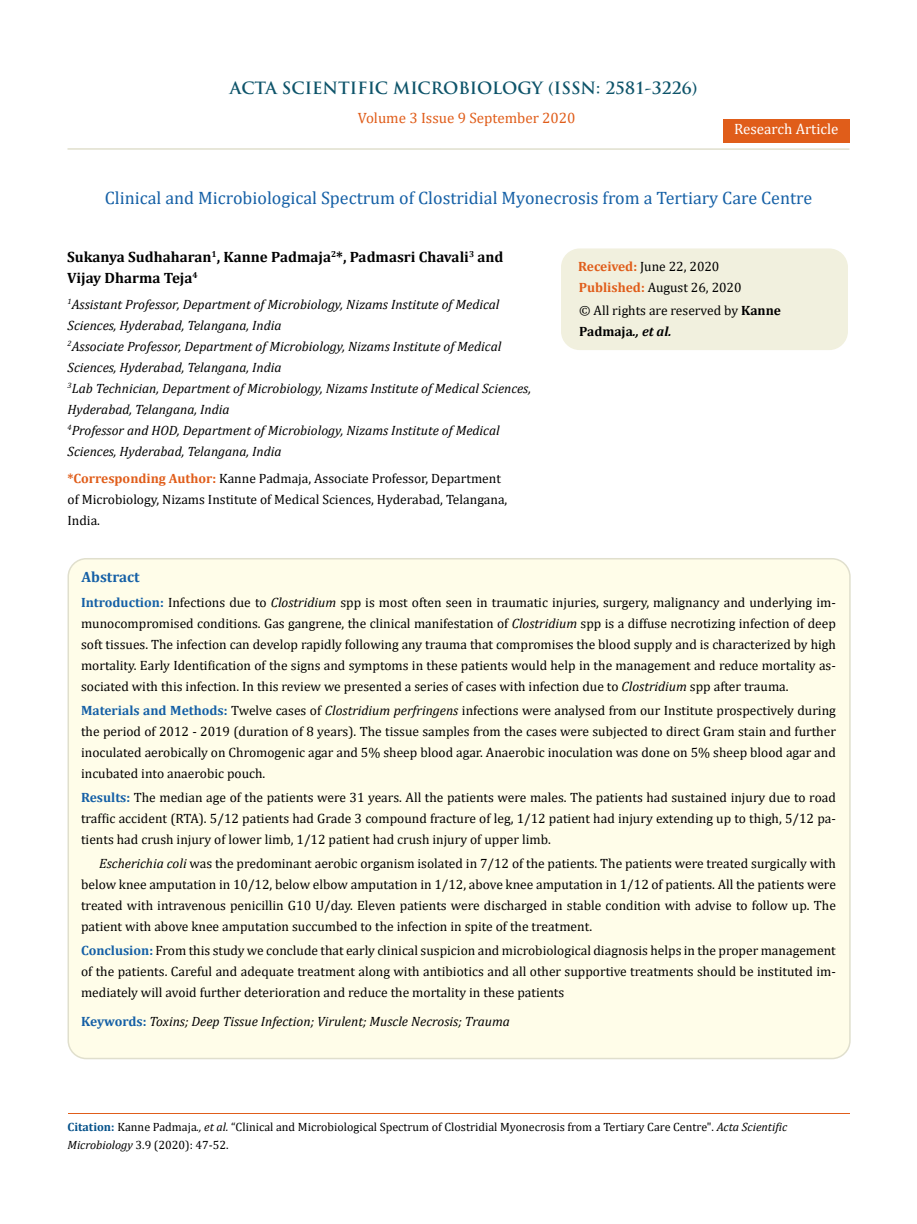
<style>
.page{position:relative;width:917px;height:1224px;background:#fff}
.page>*{position:absolute;margin:0;border:0;box-sizing:border-box;transform-origin:0 0}
.t1{font:18px "Cambria";color:#1560a6}
.t2{font:700 16.5px "Trajan Pro";color:#0e546a}
.t3{font:700 15px/21px "Cambria";color:#000}
.t4{font:15px "Cambria";color:#e05d1a}
.t5{font:15px "Cambria";color:#fff}
.t6{font:700 15px "Cambria";color:#1560a6}
.t7{font:13.5px/21px "Cambria";color:#000;text-align:justify}
.t8{font:italic 13.5px/21px "Cambria";color:#000}
.t9{font:12px/18px "Cambria";color:#000}
.s1{font-weight:700;color:#e05d1a}
.s2{font-weight:700}
.s3{font-weight:700;font-style:italic}
.s4{font-weight:700;color:#1560a6}
.s5{font-style:italic}
.s6{font-weight:700;font-style:normal;color:#1560a6}
.s7{font-weight:700;color:#035089}
</style>
<div class="page">
<div style="left:723px;top:119px;width:126px;height:23px;background:#e05d1a"></div>
<div style="left:561px;top:249px;width:286px;height:100px;background:#f1f0de;border-radius:18px"></div>
<div style="left:561px;top:248px;width:286px;height:102px;border:2px solid #f1f0de;border-radius:18px"></div>
<div style="left:68px;top:559px;width:781px;height:500px;background:#fffde9;border-radius:18px"></div>
<hr style="left:67px;top:148px;width:782px;height:2px;background:#e0dfcd">
<hr style="left:68px;top:1113px;width:781px;height:1px;background:#e05d1a">
<p class="t2" style="left:230px;top:77px;width:469px">ACTA SCIENTIFIC MICROBIOLOGY (ISSN: 2581-3226)</p>
<p class="t4" style="left:358px;top:109px;width:219px">Volume 3 Issue 9 September 2020</p>
<p class="t5" style="left:734px;top:120px;width:106px">Research Article</p>
<h1 class="t1" style="left:105px;top:187px;width:708px">Clinical and Microbiological Spectrum of Clostridial Myonecrosis from a Tertiary Care Centre</h1>
<p class="t3" style="left:67px;top:246px;width:438px">Sukanya Sudhaharan<sup>1</sup>, Kanne Padmaja<sup>2</sup>*, Padmasri Chavali<sup>3</sup> and<br>Vijay Dharma Teja<sup>4</sup></p>
<p class="t8" style="left:67px;top:293px;width:465px"><sup>1</sup>Assistant Professor, Department of Microbiology, Nizams Institute of Medical Sciences, Hyderabad, Telangana, India<br><sup>2</sup>Associate Professor, Department of Microbiology, Nizams Institute of Medical Sciences, Hyderabad, Telangana, India<br><sup>3</sup>Lab Technician, Department of Microbiology, Nizams Institute of Medical Sciences, Hyderabad, Telangana, India<br><sup>4</sup>Professor and HOD, Department of Microbiology, Nizams Institute of Medical Sciences, Hyderabad, Telangana, India</p>
<p class="t7" style="left:67px;top:468px;width:441px;text-align:left"><span class="s1">*Corresponding Author:</span> Kanne Padmaja, Associate Professor, Department of Microbiology, Nizams Institute of Medical Sciences, Hyderabad, Telangana,<br>India.</p>
<p class="t6" style="left:81px;top:566px;width:60px">Abstract</p>
<p class="t7" style="left:578px;top:255px;width:165px;line-height:21.5px"><span class="s1">Received:</span> June 22, 2020<br><span class="s1">Published:</span> August 26, 2020</p>
<p class="t7" style="left:579px;top:300px;width:203px">© All rights are reserved by <span class="s2">Kanne<br>Padmaja</span><span class="s3">., et al.</span></p>
<p class="t7" style="left:81px;top:592px;width:756px"><span class="s4">Introduction:</span> Infections due to <span class="s5">Clostridium</span> spp is most often seen in traumatic injuries, surgery, malignancy and underlying im&shy;munocompromised conditions. Gas gangrene, the clinical manifestation of <span class="s5">Clostridium</span> spp is a diffuse necrotizing infection of deep soft tissues. The infection can develop rapidly following any trauma that compromises the blood supply and is characterized by high mortality. Early Identification of the signs and symptoms in these patients would help in the management and reduce mortality as&shy;sociated with this infection. In this review we presented a series of cases with infection due to <span class="s5">Clostridium</span> spp after trauma.</p>
<p class="t7" style="left:81px;top:700px;width:756px"><span class="s4">Materials and Methods:</span> Twelve cases of <span class="s5">Clostridium perfringens</span> infections were analysed from our Institute prospectively during the period of 2012 - 2019 (duration of 8 years). The tissue samples from the cases were subjected to direct Gram stain and further inoculated aerobically on Chromogenic agar and 5% sheep blood agar. Anaerobic inoculation was done on 5% sheep blood agar and incubated into anaerobic pouch.</p>
<p class="t7" style="left:81px;top:787px;width:756px"><span class="s4">Results:</span> The median age of the patients were 31 years. All the patients were males. The patients had sustained injury due to road traffic accident (RTA). 5/12 patients had Grade 3 compound fracture of leg, 1/12 patient had injury extending up to thigh, 5/12 pa&shy;tients had crush injury of lower limb, 1/12 patient had crush injury of upper limb.</p>
<p class="t7" style="left:81px;top:853px;width:756px;text-indent:18px"><span class="s5">Escherichia coli</span> was the predominant aerobic organism isolated in 7/12 of the patients. The patients were treated surgically with below knee amputation in 10/12, below elbow amputation in 1/12, above knee amputation in 1/12 of patients. All the patients were treated with intravenous penicillin G10 U/day. Eleven patients were discharged in stable condition with advise to follow up. The patient with above knee amputation succumbed to the infection in spite of the treatment.</p>
<p class="t7" style="left:81px;top:940px;width:756px"><span class="s4">Conclusion:</span> From this study we conclude that early clinical suspicion and microbiological diagnosis helps in the proper management of the patients. Careful and adequate treatment along with antibiotics and all other supportive treatments should be instituted im&shy;mediately will avoid further deterioration and reduce the mortality in these patients</p>
<p class="t8" style="left:81px;top:1010px;width:430px"><span class="s6">Keywords:</span> Toxins; Deep Tissue Infection; Virulent; Muscle Necrosis; Trauma</p>
<p class="t9" style="left:67px;top:1118px;width:721px"><span class="s7">Citation:</span> Kanne Padmaja<span class="s5">., et al.</span> “Clinical and Microbiological Spectrum of Clostridial Myonecrosis from a Tertiary Care Centre". <span class="s5">Acta Scientific<br>Microbiology</span> 3.9 (2020): 47-52.</p>
</div>
